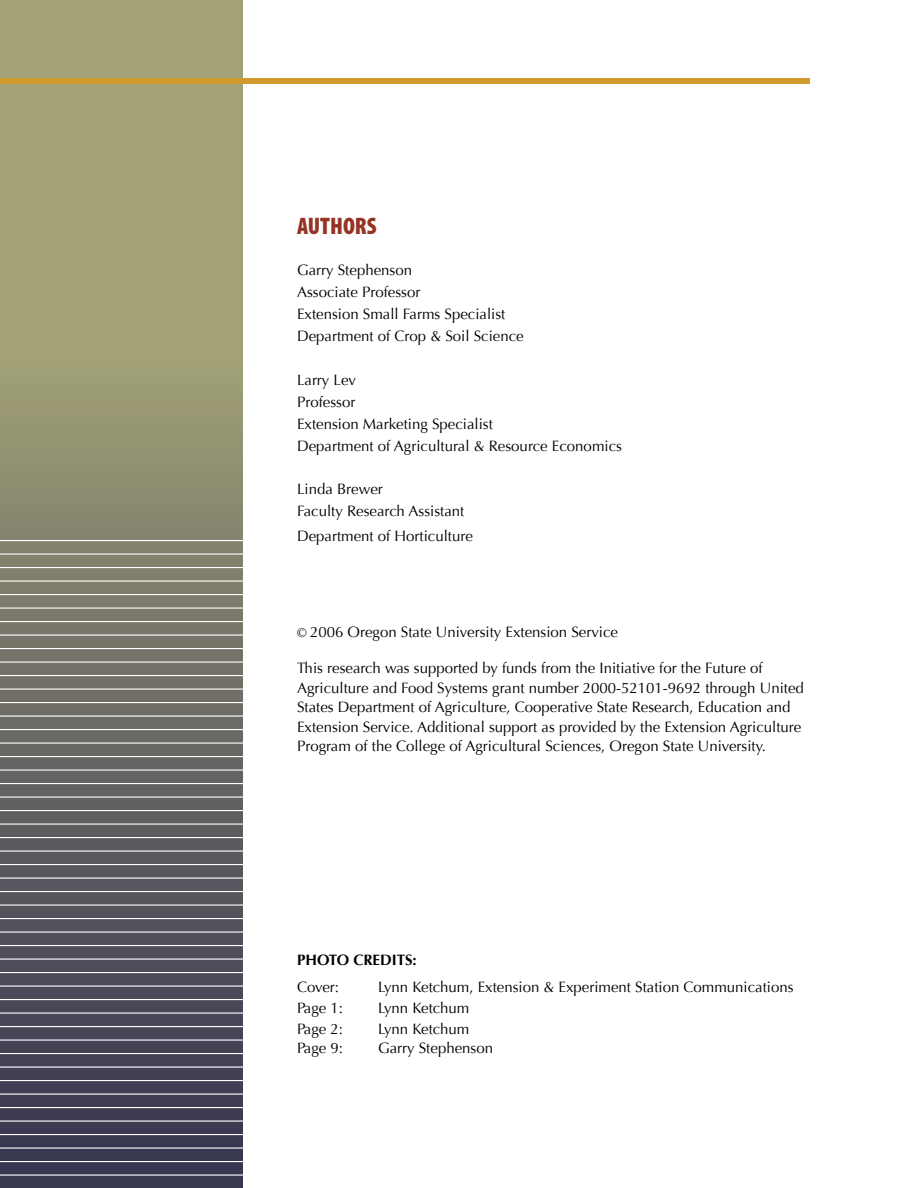
<style>
.page{position:relative;width:918px;height:1188px;background:#fff}
.page>*{position:absolute;margin:0;border:0;box-sizing:border-box;transform-origin:0 0}
.t1{font:900 condensed 24px "Myriad Pro";color:#953425}
.t2{font:15px/21.9px "Optima";color:#000}
.t3{font:700 15px "Optima";color:#000}
.s1{font-size:12.75px}
</style>
<div class="page">
<svg style="left:0;top:0;width:243px;height:1188px;background:#7c7a69"></svg>
<hr style="left:0;top:1174px;width:243px;height:2px;background:#fff">
<hr style="left:0;top:1161px;width:243px;height:1px;background:#fff">
<hr style="left:0;top:1148px;width:243px;height:1px;background:#fff">
<hr style="left:0;top:1134px;width:243px;height:1px;background:#fff">
<hr style="left:0;top:1120px;width:243px;height:2px;background:#fff">
<hr style="left:0;top:1107px;width:243px;height:1px;background:#fff">
<hr style="left:0;top:1094px;width:243px;height:1px;background:#fff">
<hr style="left:0;top:1080px;width:243px;height:1px;background:#fff">
<hr style="left:0;top:1066px;width:243px;height:2px;background:#fff">
<hr style="left:0;top:1053px;width:243px;height:1px;background:#fff">
<hr style="left:0;top:1040px;width:243px;height:1px;background:#fff">
<hr style="left:0;top:1026px;width:243px;height:1px;background:#fff">
<hr style="left:0;top:1012px;width:243px;height:2px;background:#fff">
<hr style="left:0;top:999px;width:243px;height:1px;background:#fff">
<hr style="left:0;top:986px;width:243px;height:1px;background:#fff">
<hr style="left:0;top:972px;width:243px;height:1px;background:#fff">
<hr style="left:0;top:958px;width:243px;height:2px;background:#fff">
<hr style="left:0;top:945px;width:243px;height:1px;background:#fff">
<hr style="left:0;top:932px;width:243px;height:1px;background:#fff">
<hr style="left:0;top:918px;width:243px;height:1px;background:#fff">
<hr style="left:0;top:904px;width:243px;height:2px;background:#fff">
<hr style="left:0;top:891px;width:243px;height:1px;background:#fff">
<hr style="left:0;top:878px;width:243px;height:1px;background:#fff">
<hr style="left:0;top:864px;width:243px;height:1px;background:#fff">
<hr style="left:0;top:850px;width:243px;height:2px;background:#fff">
<hr style="left:0;top:837px;width:243px;height:1px;background:#fff">
<hr style="left:0;top:824px;width:243px;height:1px;background:#fff">
<hr style="left:0;top:810px;width:243px;height:1px;background:#fff">
<hr style="left:0;top:796px;width:243px;height:2px;background:#fff">
<hr style="left:0;top:783px;width:243px;height:1px;background:#fff">
<hr style="left:0;top:770px;width:243px;height:1px;background:#fff">
<hr style="left:0;top:756px;width:243px;height:1px;background:#fff">
<hr style="left:0;top:742px;width:243px;height:2px;background:#fff">
<hr style="left:0;top:729px;width:243px;height:1px;background:#fff">
<hr style="left:0;top:716px;width:243px;height:1px;background:#fff">
<hr style="left:0;top:702px;width:243px;height:1px;background:#fff">
<hr style="left:0;top:688px;width:243px;height:2px;background:#fff">
<hr style="left:0;top:675px;width:243px;height:1px;background:#fff">
<hr style="left:0;top:662px;width:243px;height:1px;background:#fff">
<hr style="left:0;top:648px;width:243px;height:1px;background:#fff">
<hr style="left:0;top:634px;width:243px;height:2px;background:#fff">
<hr style="left:0;top:621px;width:243px;height:1px;background:#fff">
<hr style="left:0;top:608px;width:243px;height:1px;background:#fff">
<hr style="left:0;top:594px;width:243px;height:1px;background:#fff">
<hr style="left:0;top:580px;width:243px;height:2px;background:#fff">
<hr style="left:0;top:567px;width:243px;height:1px;background:#fff">
<hr style="left:0;top:554px;width:243px;height:1px;background:#fff">
<hr style="left:0;top:540px;width:243px;height:1px;background:#fff">
<div style="left:0;top:78px;width:918px;height:6px;background:#d09b2c"></div>
<div style="left:810px;top:54px;width:108px;height:130px;background:#fff"></div>
<h1 class="t1" style="left:297px;top:211px;width:81px">AUTHORS</h1>
<p class="t2" style="left:297px;top:260px;width:228px">Garry Stephenson<br>Associate Professor<br>Extension Small Farms Specialist<br>Department of Crop &amp; Soil Science</p>
<p class="t2" style="left:297px;top:369px;width:327px">Larry Lev<br>Professor<br>Extension Marketing Specialist<br>Department of Agricultural &amp; Resource Economics</p>
<p class="t2" style="left:297px;top:479px;width:169px">Linda Brewer<br>Faculty Research Assistant</p>
<p class="t2" style="left:297px;top:525px;width:177px">Department of Horticulture</p>
<p class="t2" style="left:297px;top:622px;width:323px"><span class="s1">©</span> 2006 Oregon State University Extension Service</p>
<p class="t2" style="left:297px;top:659px;width:508px;line-height:19.5px">This research was supported by funds from the Initiative for the Future of Agriculture and Food Systems grant number 2000-52101-9692 through United States Department of Agriculture, Cooperative State Research, Education and Extension Service. Additional support as provided by the Extension Agriculture Program of the College of Agricultural Sciences, Oregon State University.</p>
<p class="t3" style="left:297px;top:952px;width:121px">PHOTO CREDITS:</p>
<p class="t2" style="left:297px;top:976px;width:44px">Cover:</p>
<p class="t2" style="left:378px;top:976px;width:417px">Lynn Ketchum, Extension &amp; Experiment Station Communications</p>
<p class="t2" style="left:297px;top:997px;width:48px">Page 1:</p>
<p class="t2" style="left:378px;top:997px;width:93px">Lynn Ketchum</p>
<p class="t2" style="left:297px;top:1018px;width:48px">Page 2:</p>
<p class="t2" style="left:378px;top:1018px;width:93px">Lynn Ketchum</p>
<p class="t2" style="left:297px;top:1037px;width:48px">Page 9:</p>
<p class="t2" style="left:378px;top:1037px;width:117px">Garry Stephenson</p>
</div>
